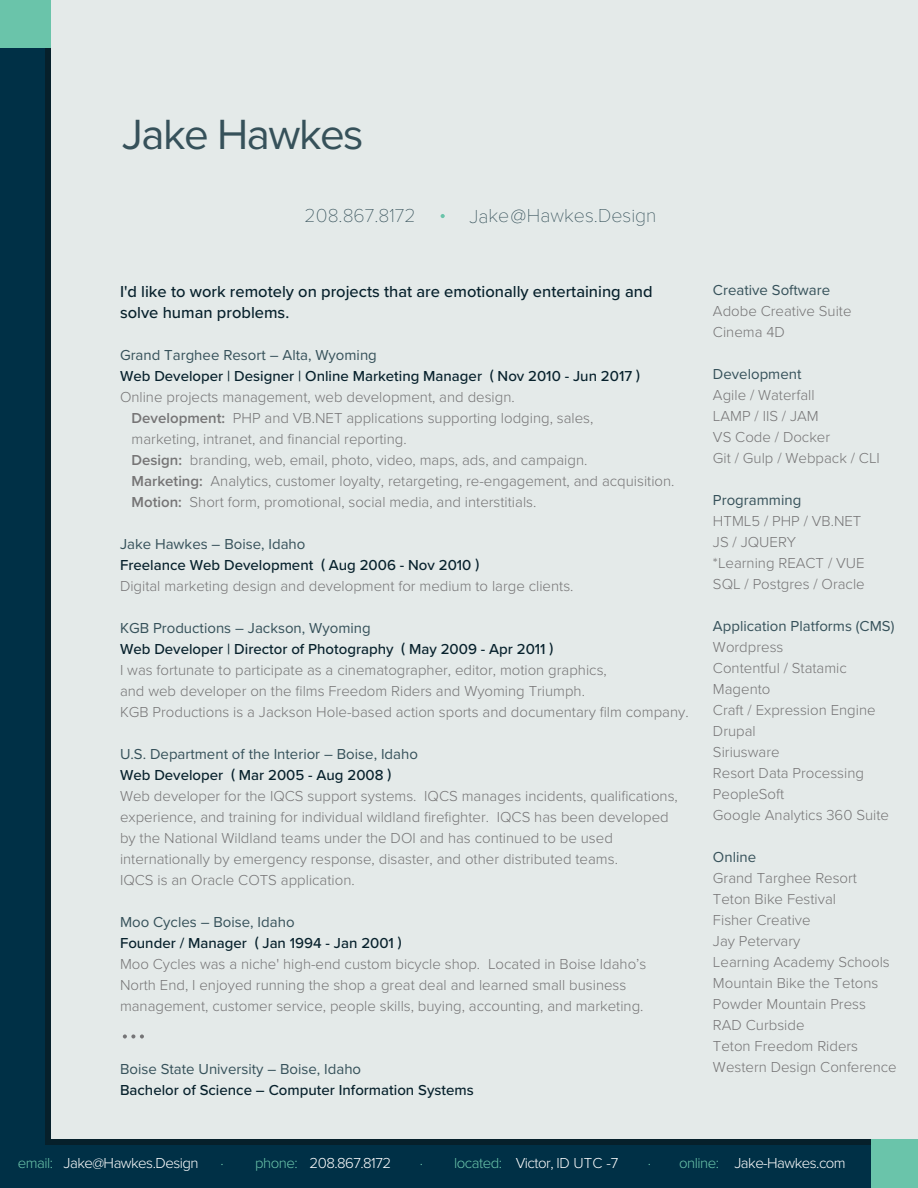
<style>
.page{position:relative;width:918px;height:1188px;background:#fff}
.page>*{position:absolute;margin:0;border:0;box-sizing:border-box;transform-origin:0 0}
.t1{font:43.8px "Proxima Nova";letter-spacing:-.035em;color:#36515a}
.t2{font:100 19.5px "Proxima Nova T";letter-spacing:-.005em;color:#36515a}
.t3{font:500 16.5px/21px "Proxima Nova";color:#07212c}
.t4{font:300 15px/21px "Proxima Nova";color:#767576}
.t5{font:500 15px "Proxima Nova";color:#07212c}
.t6{font:15px "Proxima Nova";color:#36515a}
.t7{font:300 15px "Proxima Nova";letter-spacing:-.035em;color:#fff}
.t8{font:300 15px "Proxima Nova";color:#6ac4aa}
.s1{font-weight:600}
.s2{color:#6ac4aa}
</style>
<div class="page">
<div style="left:0;top:48px;width:870px;height:1140px;background:#003046"></div>
<div style="left:51px;top:0;width:867px;height:1138px;background:#e4eae9"></div>
<svg style="left:441px;top:214px;width:4px;height:4px"></svg>
<svg style="left:123px;top:1034px;width:21px;height:5px"></svg>
<h1 class="t1" style="left:122px;top:116px;width:243px">Jake Hawkes</h1>
<h2 class="t2" style="left:305px;top:208px;width:112px">208.867.8172</h2>
<h2 class="t2" style="left:469px;top:208px;width:189px">Jake@Hawkes.Design</h2>
<p class="t3" style="left:120px;top:282px;width:534px">I'd like to work remotely on projects that are emotionally entertaining and solve human problems.</p>
<p class="t6" style="left:120px;top:349px;width:258px">Grand Targhee Resort – Alta, Wyoming</p>
<p class="t5" style="left:120px;top:370px;width:522px">Web Developer | Designer | Online Marketing Manager ( Nov 2010 - Jun 2017 )</p>
<p class="t4" style="left:132px;top:388px;width:544px;text-indent:-12px">Online projects management, web development, and design.<br><span class="s1">Development:</span> PHP and VB.NET applications supporting lodging, sales,<br>marketing, intranet, and financial reporting.<br><span class="s1">Design:</span> branding, web, email, photo, video, maps, ads, and campaign.<br><span class="s1">Marketing:</span> Analytics, customer loyalty, retargeting, re-engagement, and acquisition.<br><span class="s1">Motion:</span> Short form, promotional, social media, and interstitials.</p>
<p class="t6" style="left:120px;top:538px;width:187px">Jake Hawkes – Boise, Idaho</p>
<p class="t5" style="left:120px;top:559px;width:361px">Freelance Web Development ( Aug 2006 - Nov 2010 )</p>
<p class="t4" style="left:120px;top:577px;width:455px">Digital marketing design and development for medium to large clients.</p>
<p class="t6" style="left:120px;top:622px;width:252px">KGB Productions – Jackson, Wyoming</p>
<p class="t5" style="left:120px;top:643px;width:435px">Web Developer | Director of Photography ( May 2009 - Apr 2011 )</p>
<p class="t4" style="left:120px;top:661px;width:570px">I was fortunate to participate as a cinematographer, editor, motion graphics,<br>and web developer on the films Freedom Riders and Wyoming Triumph.<br>KGB Productions is a Jackson Hole-based action sports and documentary film company.</p>
<p class="t6" style="left:120px;top:748px;width:299px">U.S. Department of the Interior – Boise, Idaho</p>
<p class="t5" style="left:120px;top:769px;width:273px">Web Developer ( Mar 2005 - Aug 2008 )</p>
<p class="t4" style="left:120px;top:787px;width:559px">Web developer for the IQCS support systems. IQCS manages incidents, qualifications, experience, and training for individual wildland firefighter. IQCS has been developed by the National Wildland teams under the DOI and has continued to be used internationally by emergency response, disaster, and other distributed teams.<br>IQCS is an Oracle COTS application.</p>
<p class="t6" style="left:120px;top:916px;width:176px">Moo Cycles – Boise, Idaho</p>
<p class="t5" style="left:120px;top:937px;width:283px">Founder / Manager ( Jan 1994 - Jan 2001 )</p>
<p class="t4" style="left:120px;top:955px;width:528px">Moo Cycles was a niche' high-end custom bicycle shop. Located in Boise Idaho’s<br>North End, I enjoyed running the shop a great deal and learned small business management, customer service, people skills, buying, accounting, and marketing.</p>
<p class="t6" style="left:120px;top:1063px;width:243px">Boise State University – Boise, Idaho</p>
<p class="t5" style="left:120px;top:1084px;width:355px">Bachelor of Science – Computer Information Systems</p>
<p class="t6" style="left:713px;top:284px;width:119px">Creative Software</p>
<p class="t4" style="left:713px;top:302px;width:140px">Adobe Creative Suite<br>Cinema 4D</p>
<p class="t6" style="left:713px;top:368px;width:90px">Development</p>
<p class="t4" style="left:713px;top:386px;width:168px">Agile / Waterfall<br>LAMP / IIS / JAM<br>VS Code / Docker<br>Git / Gulp / Webpack / CLI</p>
<p class="t6" style="left:713px;top:494px;width:90px">Programming</p>
<p class="t4" style="left:713px;top:512px;width:153px">HTML5 / PHP / VB.NET<br>JS / JQUERY<br>*Learning REACT / VUE<br>SQL / Postgres / Oracle</p>
<p class="t6" style="left:713px;top:620px;width:183px">Application Platforms (CMS)</p>
<p class="t4" style="left:713px;top:638px;width:178px">Wordpress<br>Contentful / Statamic<br>Magento<br>Craft / Expression Engine<br>Drupal<br>Siriusware<br>Resort Data Processing<br>PeopleSoft<br>Google Analytics 360 Suite</p>
<p class="t6" style="left:713px;top:851px;width:45px">Online</p>
<p class="t4" style="left:713px;top:869px;width:185px">Grand Targhee Resort<br>Teton Bike Festival<br>Fisher Creative<br>Jay Petervary<br>Learning Academy Schools<br>Mountain Bike the Tetons<br>Powder Mountain Press<br>RAD Curbside<br>Teton Freedom Riders<br>Western Design Conference</p>
<p class="t8" style="left:420px;top:1154px;width:5px">.</p>
<p class="t7" style="left:454px;top:1157px;width:166px"><span class="s2">located:</span> Victor, ID UTC -7</p>
<p class="t7" style="left:679px;top:1157px;width:168px"><span class="s2">online:</span> Jake-Hawkes.com</p>
<p class="t7" style="left:18px;top:1157px;width:182px"><span class="s2">email:</span> Jake@Hawkes.Design</p>
<p class="t8" style="left:220px;top:1154px;width:5px">.</p>
<p class="t7" style="left:255px;top:1157px;width:137px"><span class="s2">phone:</span> 208.867.8172</p>
<p class="t8" style="left:648px;top:1154px;width:5px">.</p>
</div>
